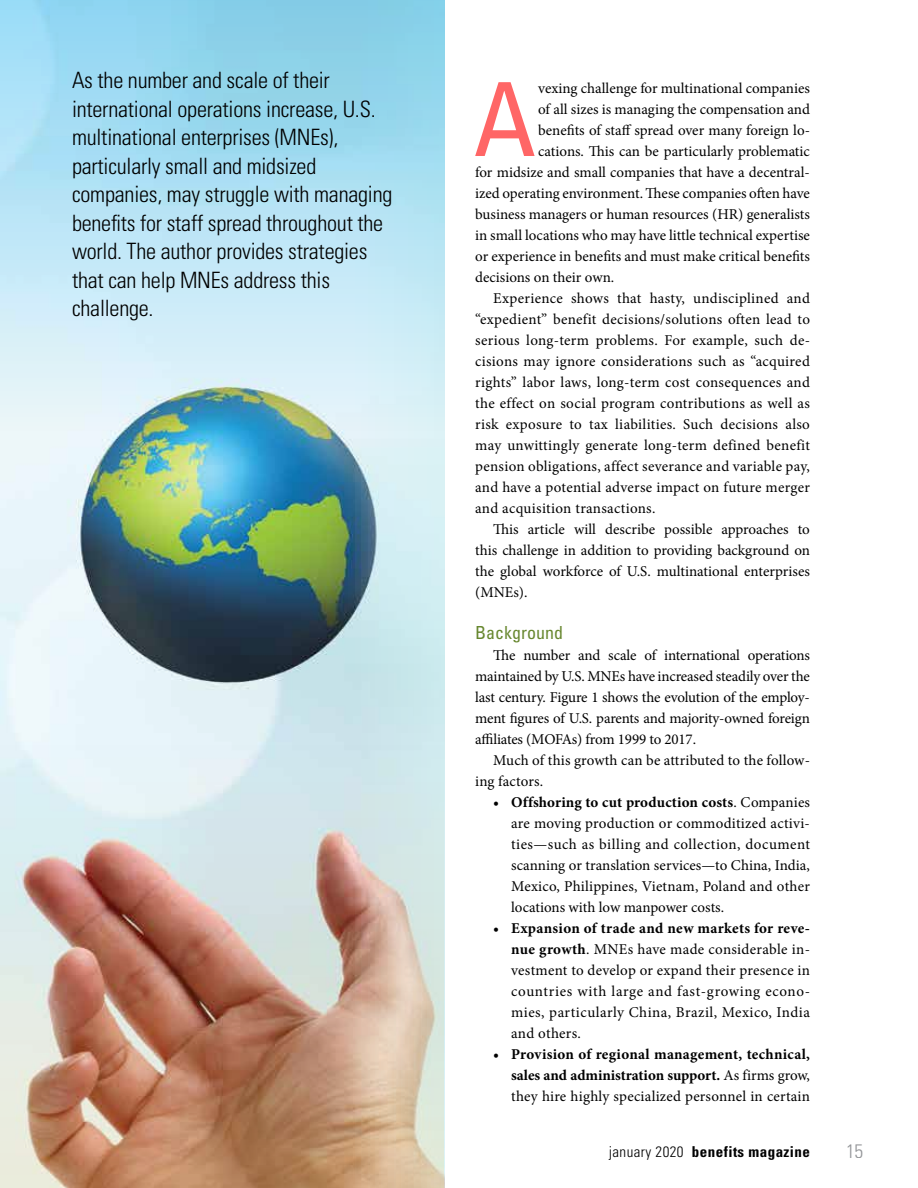
<style>
.page{position:relative;width:918px;height:1188px;background:#fff}
.page>*{position:absolute;margin:0;border:0;box-sizing:border-box;transform-origin:0 0}
.t1{font:condensed 102.3px "Univers LT Std";color:#f66}
.t2{font:300 condensed 22.5px/28.5px "Univers LT Std";letter-spacing:-.01em;color:#000}
.t3{font:300 condensed 19.5px "Univers LT Std";color:#939598}
.t4{font:condensed 18px "Univers LT Std";color:#67872f}
.t5{font:15px/21px "Minion Pro";letter-spacing:.005em;color:#000;text-align:justify}
.t6{font:700 15px/21px "Minion Pro";color:#000;text-align:justify}
.t7{font:700 condensed 15px "Univers LT Std";letter-spacing:.03em;color:#000}
.s1{font-weight:700}
.s2{font-weight:400}
.s3{font-weight:300}
</style>
<div class="page">
<img style="left:0;top:0;width:445px;height:1188px">
<svg style="left:0;top:735px;width:444px;height:139px;background:#d8e4e8"></svg>
<img style="left:0;top:874px;width:444px;height:314px">
<p class="t2" style="left:72px;top:66px;width:322px">As the number and scale of their international operations increase, U.S. multinational enterprises (MNEs), particularly small and midsized companies, may struggle with managing benefits for staff spread throughout the world. The author provides strategies that can help MNEs address this challenge.</p>
<h1 class="t1" style="left:474px;top:55px;width:64px">A</h1>
<p class="t5" style="left:538px;top:78px;width:273px">vexing challenge for multinational companies</p>
<p class="t5" style="left:538px;top:99px;width:273px">of all sizes is managing the compensation and</p>
<p class="t5" style="left:538px;top:120px;width:273px">benefits of staff spread over many foreign lo-</p>
<p class="t5" style="left:538px;top:141px;width:273px">cations. This can be particularly problematic</p>
<p class="t5" style="left:475px;top:162px;width:336px">for midsize and small companies that have a decentral-</p>
<p class="t5" style="left:475px;top:183px;width:336px">ized operating environment. These companies often have</p>
<p class="t5" style="left:475px;top:204px;width:336px">business managers or human resources (HR) generalists</p>
<p class="t5" style="left:475px;top:225px;width:336px">in small locations who may have little technical expertise</p>
<p class="t5" style="left:475px;top:246px;width:336px">or experience in benefits and must make critical benefits</p>
<p class="t5" style="left:475px;top:267px;width:141px">decisions on their own.</p>
<p class="t5" style="left:493px;top:288px;width:318px">Experience shows that hasty, undisciplined and</p>
<p class="t5" style="left:475px;top:309px;width:336px">“expedient” benefit decisions/solutions often lead to</p>
<p class="t5" style="left:475px;top:330px;width:336px">serious long-term problems. For example, such de-</p>
<p class="t5" style="left:475px;top:351px;width:336px">cisions may ignore considerations such as “acquired</p>
<p class="t5" style="left:475px;top:372px;width:336px">rights” labor laws, long-term cost consequences and</p>
<p class="t5" style="left:475px;top:393px;width:336px">the effect on social program contributions as well as</p>
<p class="t5" style="left:475px;top:414px;width:336px">risk exposure to tax liabilities. Such decisions also</p>
<p class="t5" style="left:475px;top:435px;width:336px">may unwittingly generate long-term defined benefit</p>
<p class="t5" style="left:475px;top:456px;width:336px">pension obligations, affect severance and variable pay,</p>
<p class="t5" style="left:475px;top:477px;width:336px">and have a potential adverse impact on future merger</p>
<p class="t5" style="left:475px;top:498px;width:182px">and acquisition transactions.</p>
<p class="t5" style="left:493px;top:519px;width:318px">This article will describe possible approaches to</p>
<p class="t5" style="left:475px;top:540px;width:336px">this challenge in addition to providing background on</p>
<p class="t5" style="left:475px;top:561px;width:336px">the global workforce of U.S. multinational enterprises</p>
<p class="t5" style="left:475px;top:582px;width:54px">(MNEs).</p>
<p class="t4" style="left:475px;top:621px;width:89px">Background</p>
<p class="t5" style="left:475px;top:645px;width:336px;text-indent:18px">The number and scale of international operations maintained by U.S. MNEs have increased steadily over the last century. Figure 1 shows the evolution of the employ&shy;ment figures of U.S. parents and majority-owned foreign affiliates (MOFAs) from 1999 to 2017.</p>
<p class="t5" style="left:475px;top:750px;width:336px;text-indent:18px">Much of this growth can be attributed to the follow&shy;ing factors.</p>
<p class="t5" style="left:511px;top:792px;width:300px;text-indent:-18px"><span class="s1">• Offshoring to cut production costs</span>. Companies are moving production or commoditized activi&shy;ties—such as billing and collection, document scanning or translation services—to China, India, Mexico, Philippines, Vietnam, Poland and other locations with low manpower costs.</p>
<p class="t5" style="left:511px;top:918px;width:300px;text-indent:-18px"><span class="s1">• Expansion of trade and new markets for reve&shy;nue growth</span>. MNEs have made considerable in&shy;vestment to develop or expand their presence in countries with large and fast-growing econo&shy;mies, particularly China, Brazil, Mexico, India and others.</p>
<p class="t6" style="left:511px;top:1044px;width:300px;text-indent:-18px">• Provision of regional management, technical, sales and administration support. <span class="s2">As firms grow, they hire highly specialized personnel in certain</span></p>
<p class="t7" style="left:609px;top:1143px;width:203px"><span class="s3">january 2020</span> benefits magazine</p>
<h3 class="t3" style="left:846px;top:1139px;width:19px">15</h3>
</div>
